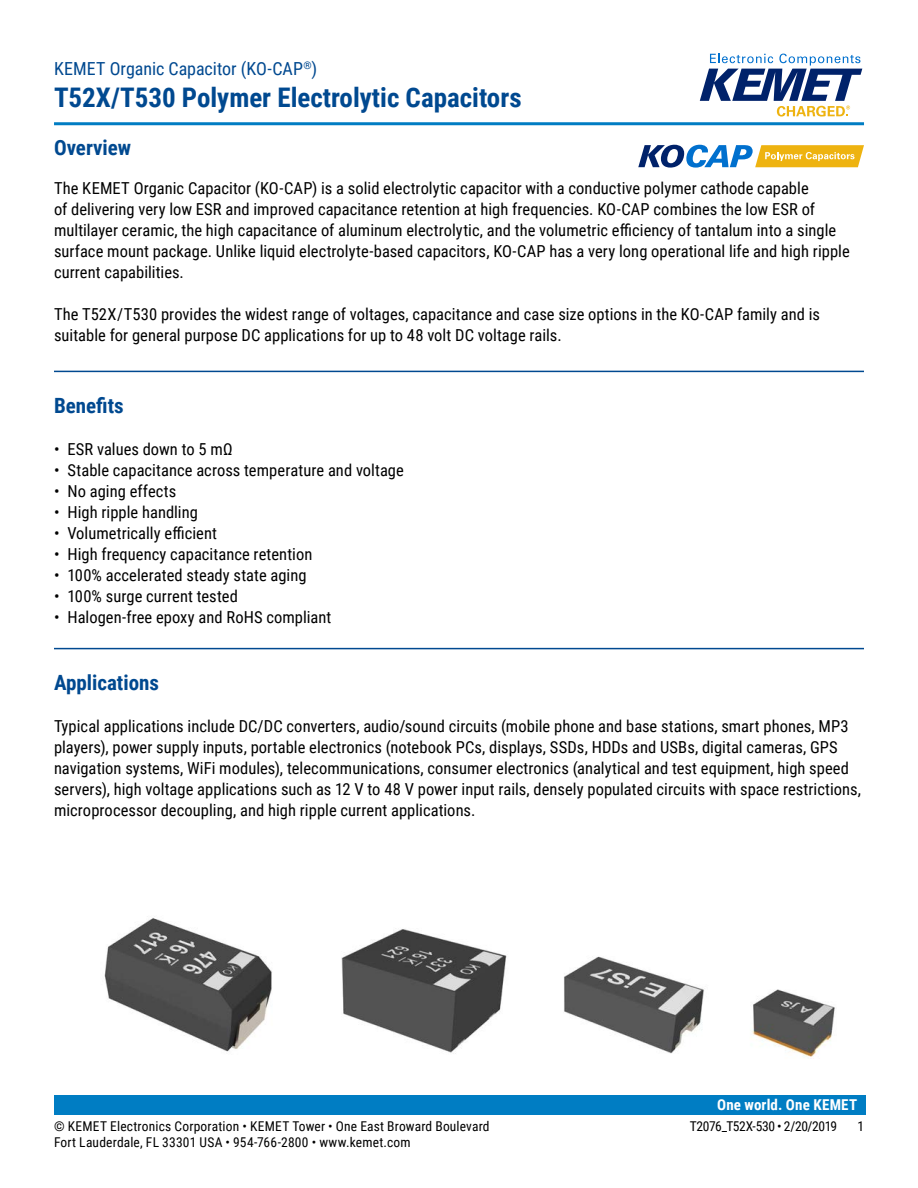
<style>
.page{position:relative;width:918px;height:1188px;background:#fff}
.page>*{position:absolute;margin:0;border:0;box-sizing:border-box;transform-origin:0 0}
.t1{font:700 27px "Roboto Condensed";color:#004990}
.t2{font:700 21px "Roboto Condensed";color:#004990}
.t3{font:18px "Roboto Condensed";color:#004990}
.t4{font:16.5px/21px "Roboto Condensed";letter-spacing:.005em;color:#000}
.t5{font:700 15px "Roboto Condensed";letter-spacing:.015em;color:#fff}
.t6{font:13.5px "Roboto Condensed";letter-spacing:.015em;color:#000}
.t7{font:13.5px "Roboto Condensed";letter-spacing:-.025em;color:#000}
</style>
<div class="page">
<svg style="left:700px;top:54px;width:162px;height:63px"></svg>
<hr style="left:54px;top:122px;width:810px;height:3px;background:#007dc3">
<div style="left:54px;top:1095px;width:811px;height:20px;background:#007dc3"></div>
<hr style="left:54px;top:371px;width:810px;height:1px;background:#004990">
<hr style="left:54px;top:648px;width:810px;height:1px;background:#004990">
<svg style="left:638px;top:145px;width:226px;height:23px"></svg>
<img style="left:104px;top:918px;width:168px;height:134px">
<img style="left:341px;top:929px;width:166px;height:125px">
<img style="left:564px;top:956px;width:140px;height:98px">
<img style="left:751px;top:989px;width:84px;height:70px">
<p class="t3" style="left:54px;top:56px;width:265px">KEMET Organic Capacitor (KO-CAP<sup>®</sup>)</p>
<h1 class="t1" style="left:54px;top:78px;width:469px">T52X/T530 Polymer Electrolytic Capacitors</h1>
<p class="t2" style="left:54px;top:133px;width:79px">Overview</p>
<p class="t4" style="left:54px;top:177px;width:797px">The KEMET Organic Capacitor (KO-CAP) is a solid electrolytic capacitor with a conductive polymer cathode capable<br>of delivering very low ESR and improved capacitance retention at high frequencies. KO-CAP combines the low ESR of multilayer ceramic, the high capacitance of aluminum electrolytic, and the volumetric efficiency of tantalum into a single surface mount package. Unlike liquid electrolyte-based capacitors, KO-CAP has a very long operational life and high ripple current capabilities.</p>
<p class="t4" style="left:54px;top:303px;width:768px">The T52X/T530 provides the widest range of voltages, capacitance and case size options in the KO-CAP family and is suitable for general purpose DC applications for up to 48 volt DC voltage rails.</p>
<p class="t2" style="left:54px;top:390px;width:71px">Benefits</p>
<p class="t4" style="left:54px;top:438px;width:180px">• ESR values down to 5 mΩ</p>
<p class="t4" style="left:54px;top:459px;width:351px">• Stable capacitance across temperature and voltage</p>
<p class="t4" style="left:54px;top:480px;width:124px">• No aging effects</p>
<p class="t4" style="left:54px;top:501px;width:145px">• High ripple handling</p>
<p class="t4" style="left:54px;top:522px;width:165px">• Volumetrically efficient</p>
<p class="t4" style="left:54px;top:543px;width:260px">• High frequency capacitance retention</p>
<p class="t4" style="left:54px;top:564px;width:254px">• 100% accelerated steady state aging</p>
<p class="t4" style="left:54px;top:585px;width:185px">• 100% surge current tested</p>
<p class="t4" style="left:54px;top:606px;width:279px">• Halogen-free epoxy and RoHS compliant</p>
<p class="t2" style="left:54px;top:668px;width:107px">Applications</p>
<p class="t4" style="left:54px;top:715px;width:809px">Typical applications include DC/DC converters, audio/sound circuits (mobile phone and base stations, smart phones, MP3 players), power supply inputs, portable electronics (notebook PCs, displays, SSDs, HDDs and USBs, digital cameras, GPS navigation systems, WiFi modules), telecommunications, consumer electronics (analytical and test equipment, high speed servers), high voltage applications such as 12 V to 48 V power input rails, densely populated circuits with space restrictions, microprocessor decoupling, and high ripple current applications.</p>
<p class="t5" style="left:717px;top:1094px;width:142px">One world. One KEMET</p>
<p class="t6" style="left:54px;top:1116px;width:437px">© KEMET Electronics Corporation • KEMET Tower • One East Broward Boulevard</p>
<p class="t7" style="left:690px;top:1116px;width:149px">T2076_T52X-530 • 2/20/2019</p>
<p class="t6" style="left:857px;top:1116px;width:8px">1</p>
<p class="t6" style="left:54px;top:1133px;width:358px">Fort Lauderdale, FL 33301 USA • 954-766-2800 • www.kemet.com</p>
</div>
